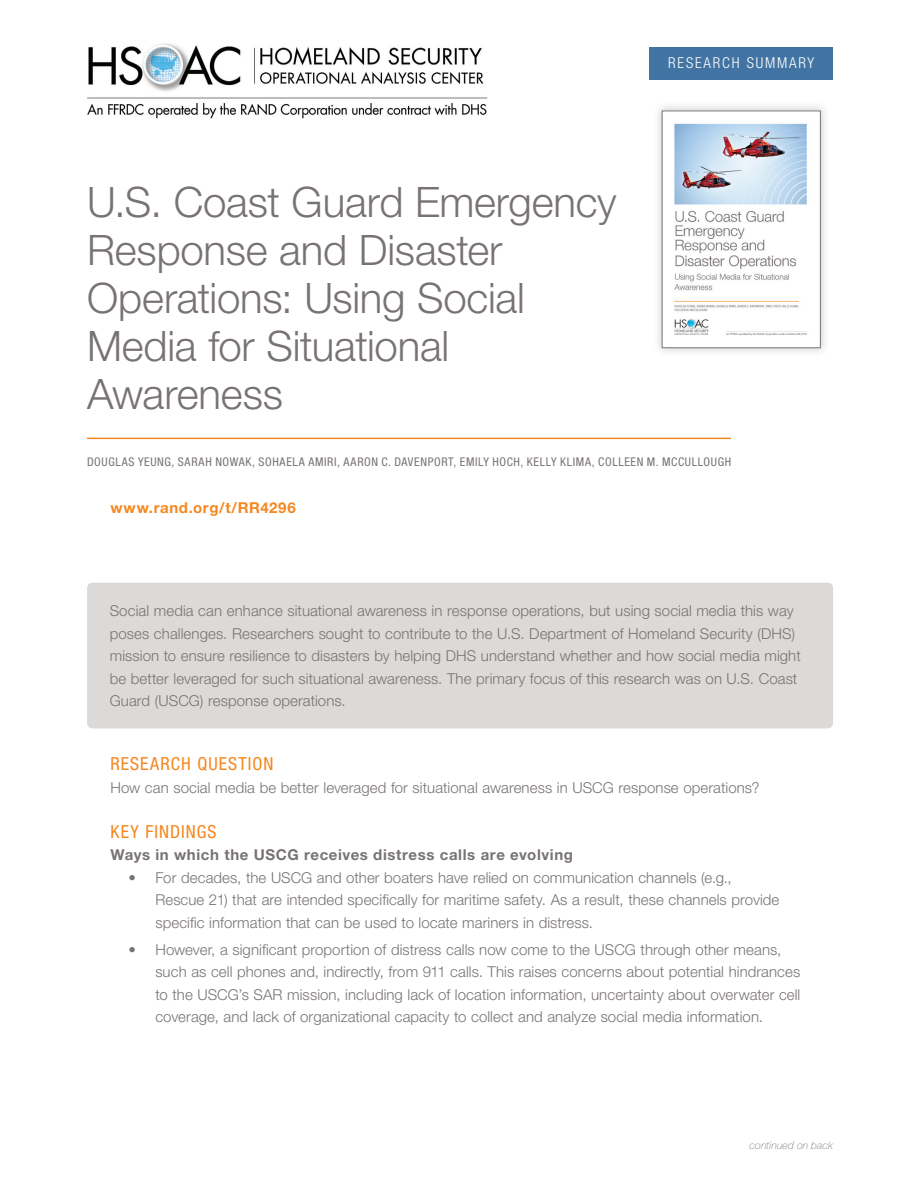
<style>
.page{position:relative;width:918px;height:1188px;background:#fff}
.page>*{position:absolute;margin:0;border:0;box-sizing:border-box;transform-origin:0 0}
.t1{font:300 42px/48px "Helvetica Neue LT Std";letter-spacing:-.005em;color:#787372}
.t2{font:condensed 18px "Helvetica Neue LT Std";letter-spacing:.06em;color:#f5871f}
.t3{font:300 15px/22.5px "Helvetica Neue LT Std";letter-spacing:.005em;color:#787372}
.t4{font:700 15px "Helvetica Neue LT Std";letter-spacing:.04em;color:#787372}
.t5{font:700 15px "Helvetica Neue LT Std";letter-spacing:.04em;color:#f5871f}
.t6{font:300 condensed 15px "Helvetica Neue LT Std";letter-spacing:.12em;color:#fff}
.t7{font:condensed 12px "Helvetica Neue LT Std";letter-spacing:.05em;color:#787372}
.t8{font:italic 100 10.5px "Helvetica Neue LT Std";letter-spacing:.015em;color:#787372}
</style>
<div class="page">
<hr style="left:87px;top:438px;width:644px;height:1px;background:#f5871f">
<div style="left:87px;top:583px;width:746px;height:145px;background:#dcdad9;border-radius:5px"></div>
<div style="left:649px;top:47px;width:184px;height:32px;background:#4174a3"></div>
<img style="left:87px;top:43px;width:401px;height:76px">
<img style="left:658px;top:106px;width:167px;height:246px">
<img style="left:664px;top:113px;width:155px;height:233px">
<div style="left:662px;top:111px;width:159px;height:237px;border:1px solid #787372"></div>
<h1 class="t1" style="left:87px;top:182px;width:531px">U.S. Coast Guard Emergency<br>Response and Disaster<br>Operations: Using Social<br>Media for Situational<br>Awareness</h1>
<p class="t6" style="left:668px;top:54px;width:147px">RESEARCH SUMMARY</p>
<p class="t7" style="left:87px;top:455px;width:646px">DOUGLAS YEUNG, SARAH NOWAK, SOHAELA AMIRI, AARON C. DAVENPORT, EMILY HOCH, KELLY KLIMA, COLLEEN M. MCCULLOUGH</p>
<p class="t5" style="left:110px;top:502px;width:187px">www.rand.org/t/RR4296</p>
<p class="t3" style="left:110px;top:601px;width:693px">Social media can enhance situational awareness in response operations, but using social media this way poses challenges. Researchers sought to contribute to the U.S. Department of Homeland Security (DHS) mission to ensure resilience to disasters by helping DHS understand whether and how social media might be better leveraged for such situational awareness. The primary focus of this research was on U.S. Coast Guard (USCG) response operations.</p>
<p class="t2" style="left:110px;top:753px;width:165px">RESEARCH QUESTION</p>
<p class="t3" style="left:110px;top:778px;width:651px">How can social media be better leveraged for situational awareness in USCG response operations?</p>
<p class="t2" style="left:110px;top:821px;width:108px">KEY FINDINGS</p>
<p class="t4" style="left:110px;top:849px;width:464px">Ways in which the USCG receives distress calls are evolving</p>
<p class="t3" style="left:155px;top:868px;width:626px;text-indent:-27px">• For decades, the USCG and other boaters have relied on communication channels (e.g.,<br>Rescue 21) that are intended specifically for maritime safety. As a result, these channels provide specific information that can be used to locate mariners in distress.</p>
<p class="t3" style="left:155px;top:940px;width:647px;text-indent:-27px">• However, a significant proportion of distress calls now come to the USCG through other means, such as cell phones and, indirectly, from 911 calls. This raises concerns about potential hindrances to the USCG’s SAR mission, including lack of location information, uncertainty about overwater cell coverage, and lack of organizational capacity to collect and analyze social media information.</p>
<p class="t8" style="left:750px;top:1140px;width:85px">continued on back</p>
</div>
